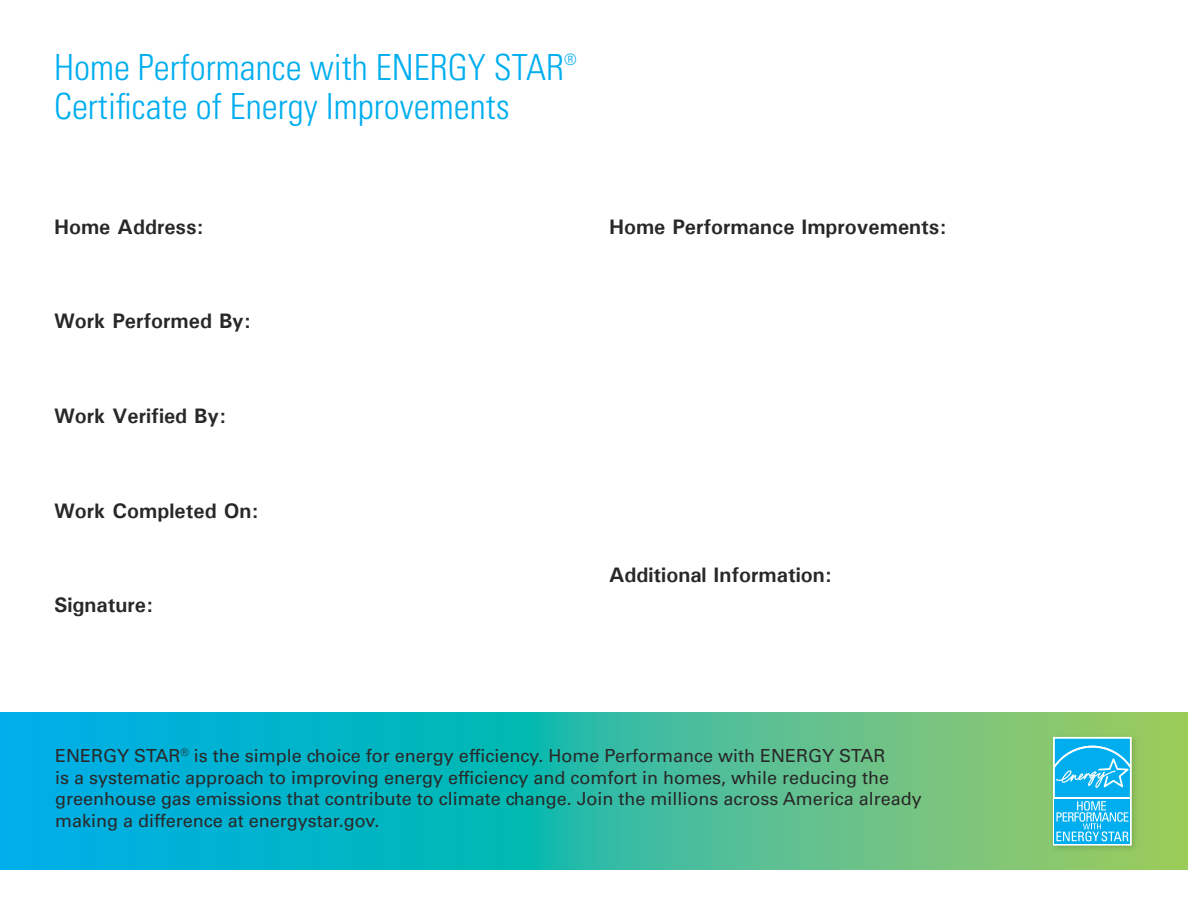
<style>
.page{position:relative;width:1188px;height:918px;background:#fff}
.page>*{position:absolute;margin:0;border:0;box-sizing:border-box;transform-origin:0 0}
.t1{font:300 condensed 36px "Univers LT Std";color:#00aeef}
.t2{font:700 21px "Univers";color:#292829}
.t3{font:18px/21.6px "Univers LT Std";color:#292829}
.t4{font:300 condensed 15.75px "Univers LT Std";color:#00aeef}
</style>
<div class="page">
<svg style="left:0;top:713px;width:1188px;height:157px;background:#32baaa"></svg>
<div style="left:1050px;top:734px;width:89px;height:118px;background:#000;opacity:.15"></div>
<svg style="left:1053px;top:737px;width:79px;height:109px;background:#3cc0f1"></svg>
<p class="t1" style="left:54px;top:46px;width:512px">Home Performance with ENERGY STAR</p>
<p class="t4" style="left:564px;top:50px;width:14px">®</p>
<p class="t1" style="left:54px;top:85px;width:457px">Certificate of Energy Improvements</p>
<p class="t2" style="left:54px;top:213px;width:151px">Home Address:</p>
<p class="t2" style="left:609px;top:213px;width:339px">Home Performance Improvements:</p>
<p class="t2" style="left:54px;top:308px;width:198px">Work Performed By:</p>
<p class="t2" style="left:54px;top:402px;width:174px">Work Verified By:</p>
<p class="t2" style="left:54px;top:497px;width:206px">Work Completed On:</p>
<p class="t2" style="left:54px;top:591px;width:101px">Signature:</p>
<p class="t2" style="left:609px;top:561px;width:224px">Additional Information:</p>
<p class="t3" style="left:55px;top:745px;width:868px">ENERGY STAR<sup>®</sup> is the simple choice for energy efficiency. Home Performance with ENERGY STAR<br>is a systematic approach to improving energy efficiency and comfort in homes, while reducing the greenhouse gas emissions that contribute to climate change. Join the millions across America already making a difference at energystar.gov.</p>
</div>
